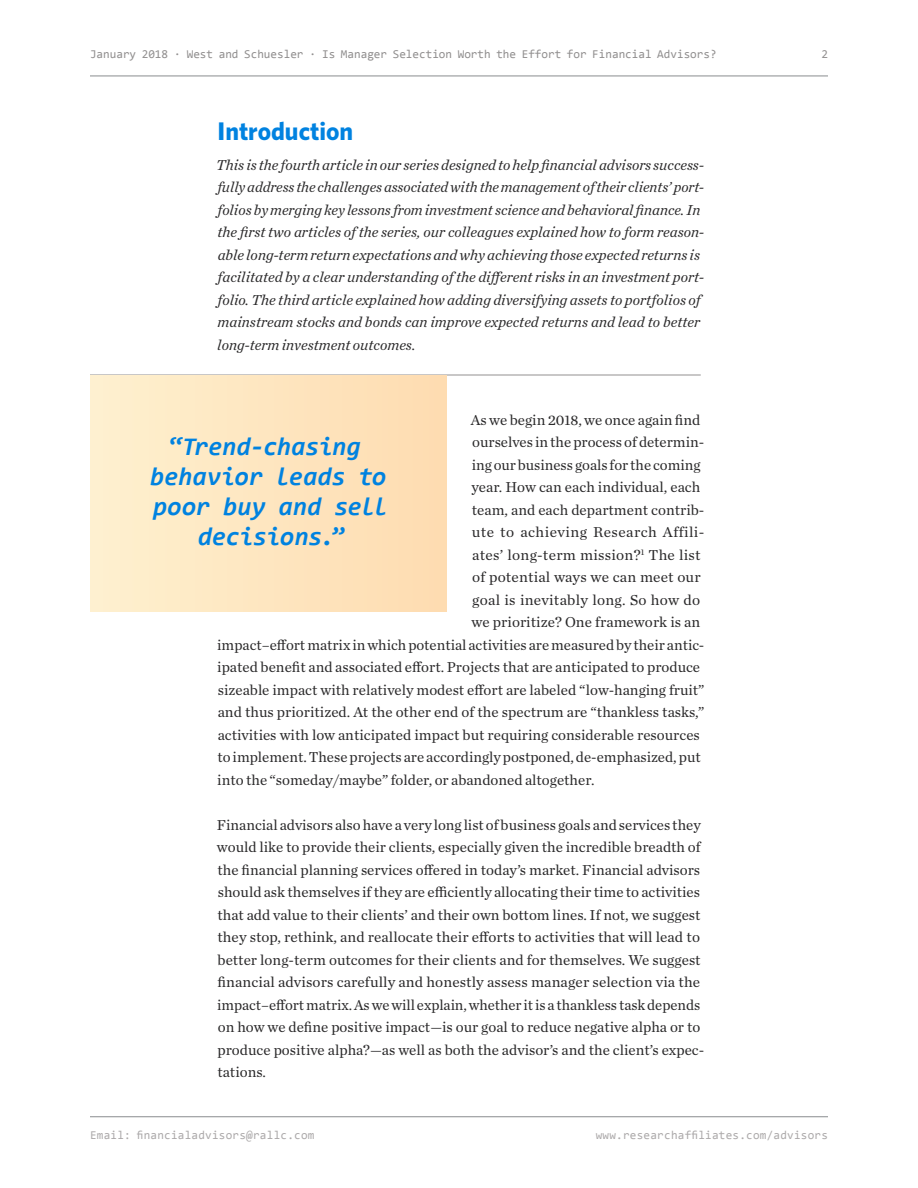
<style>
.page{position:relative;width:918px;height:1188px;background:#fff}
.page>*{position:absolute;margin:0;border:0;box-sizing:border-box;transform-origin:0 0}
.Article___Subheading{font:italic 700 25.5px/30px "Consolas";color:#0082e0;text-align:center}
.Article___Subheading-2{font:700 25.5px "Whitney";color:#0082e0}
.Article___Body_Copy{font:15px/22.5px "Chronicle Text G1";color:#2a292a}
.Article___Body_Copy-2{font:italic 15px/22.5px "Chronicle Text G1";color:#2a292a}
.Article___Body_Copy-3{font:15px "Chronicle Text G1";letter-spacing:.03em;color:#2a292a}
.t1{font:12px "Consolas";color:#929090}
.t2{font:12px "Consolas";letter-spacing:.02em;color:#adaaab}
.s1{font-style:normal}
</style>
<div class="page">
<hr style="left:90px;top:76px;width:738px;height:1px;background:#8a8c8f">
<hr style="left:90px;top:1116px;width:738px;height:1px;background:#8a8c8f">
<hr style="left:90px;top:375px;width:611px;height:1px;background:#929090">
<div style="left:90px;top:375px;width:356px;height:237px;background:linear-gradient(to right,#fef1d0,#fedcb0)"></div>
<p class="t1" style="left:90px;top:46px;width:628px">January 2018 . West and Schuesler . Is Manager Selection Worth the Effort for Financial Advisors?</p>
<p class="t1" style="left:821px;top:46px;width:8px">2</p>
<p class="Article___Subheading-2" style="left:218px;top:113px;width:137px">Introduction</p>
<p class="Article___Body_Copy-2" style="left:216px;top:152px;width:489px">This is the fourth article in our series designed to help financial advisors success&shy;fully address the challenges associated with the management of their clients’ port&shy;folios by merging key lessons from investment science and behavioral finance. In the first two articles of the series, our colleagues explained how to form reason&shy;able long-term return expectations and why achieving those expected returns is facilitated by a clear understanding of the different risks in an investment port&shy;folio. The third article explained how adding diversifying assets to portfolios of mainstream stocks and bonds can improve expected returns and lead to better long-term investment outcomes.</p>
<p class="Article___Body_Copy" style="left:471px;top:407px;width:231px">As we begin 2018, we once again find</p>
<p class="Article___Body_Copy" style="left:472px;top:430px;width:234px">ourselves in the process of determin-</p>
<p class="Article___Body_Copy" style="left:472px;top:452px;width:230px">ing our business goals for the coming</p>
<p class="Article___Body_Copy" style="left:471px;top:475px;width:230px">year. How can each individual, each</p>
<p class="Article___Body_Copy" style="left:472px;top:497px;width:234px">team, and each department contrib-</p>
<p class="Article___Body_Copy-3" style="left:472px;top:521px;width:234px">ute to achieving Research Affili-</p>
<p class="Article___Body_Copy" style="left:472px;top:542px;width:230px">ates’ long-term mission?<sup>1</sup> The list</p>
<p class="Article___Body_Copy" style="left:472px;top:565px;width:230px">of potential ways we can meet our</p>
<p class="Article___Body_Copy" style="left:472px;top:587px;width:230px">goal is inevitably long. So how do</p>
<p class="Article___Body_Copy" style="left:471px;top:610px;width:230px">we prioritize? One framework is an</p>
<p class="Article___Body_Copy" style="left:217px;top:632px;width:489px">impact–effort matrix in which potential activities are measured by their antic-</p>
<p class="Article___Body_Copy" style="left:217px;top:655px;width:484px">ipated benefit and associated effort. Projects that are anticipated to produce</p>
<p class="Article___Body_Copy" style="left:218px;top:677px;width:488px">sizeable impact with relatively modest effort are labeled “low-hanging fruit”</p>
<p class="Article___Body_Copy" style="left:218px;top:700px;width:488px">and thus prioritized. At the other end of the spectrum are “thankless tasks,”</p>
<p class="Article___Body_Copy" style="left:218px;top:722px;width:484px">activities with low anticipated impact but requiring considerable resources</p>
<p class="Article___Body_Copy" style="left:217px;top:745px;width:485px">to implement. These projects are accordingly postponed, de-emphasized, put</p>
<p class="Article___Body_Copy" style="left:217px;top:767px;width:379px">into the “someday/maybe” folder, or abandoned altogether.</p>
<p class="Article___Body_Copy" style="left:217px;top:812px;width:489px">Financial advisors also have a very long list of business goals and services they would like to provide their clients, especially given the incredible breadth of the financial planning services offered in today’s market. Financial advisors should ask themselves if they are efficiently allocating their time to activities that add value to their clients’ and their own bottom lines. If not, we suggest they stop, rethink, and reallocate their efforts to activities that will lead to better long-term outcomes for their clients and for themselves. We suggest financial advisors carefully and honestly assess manager selection via the impact–effort matrix. As we will explain, whether it is a thankless task depends on how we define positive impact—is our goal to reduce negative alpha or to produce positive alpha?—as well as both the advisor’s and the client’s expec&shy;tations.</p>
<p class="Article___Subheading" style="left:150px;top:429px;width:239px"><span class="s1">“</span>Trend-chasing behavior leads to poor buy and sell decisions.<span class="s1">”</span></p>
<p class="t2" style="left:90px;top:1127px;width:226px">Email: financialadvisors@rallc.com</p>
<p class="t2" style="left:596px;top:1127px;width:234px">www.researchaffiliates.com/advisors</p>
</div>
